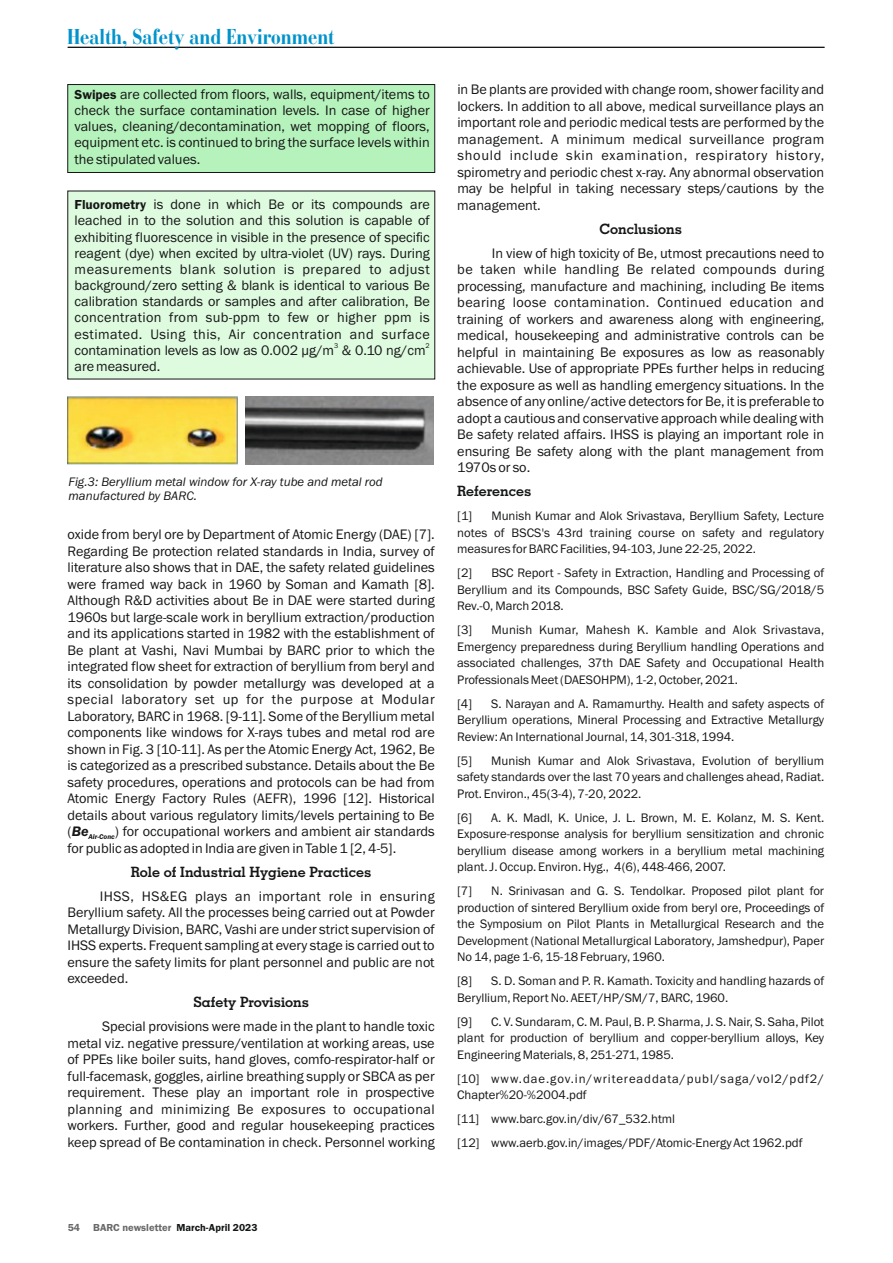
<style>
.page{position:relative;width:893px;height:1263px;background:#fff}
.page>*{position:absolute;margin:0;border:0;box-sizing:border-box;transform-origin:0 0}
.t1{font:700 condensed 22.5px "Bauer Bodoni BT";color:#0093cb}
.t2{font:14.25px/16.5px "Franklin Gothic";color:#151616;text-align:justify}
.t3{font:700 14.25px "Geometric Slab 703 BT";color:#151616}
.t4{font:12.75px/16.5px "Franklin Gothic";color:#151616;text-align:justify}
.t5{font:12.75px/16.5px "Franklin Gothic";letter-spacing:.07em;color:#151616}
.t6{font:italic 12.75px/14.4px "Franklin Gothic";color:#151616}
.t7{font:600 10.5px "Franklin Gothic";color:#686868}
.t8{font:italic 600 7.2px "Franklin Gothic";color:#151616}
.t9{font:7.2px "Franklin Gothic";color:#151616}
.s1{font-weight:600;font-size:13.5px}
.s2{font-weight:600;font-style:italic}
.s3{color:#151616}
</style>
<div class="page">
<div style="left:67px;top:191px;width:368px;height:188px;background:#defadf"></div>
<div style="left:67px;top:84px;width:368px;height:89px;background:#b6f2bc"></div>
<img style="left:68px;top:396px;width:365px;height:69px">
<div style="left:238px;top:396px;width:7px;height:69px;background:#fff"></div>
<svg style="left:67px;top:47px;width:758px;height:1px"></svg>
<h1 class="t1" style="left:68px;top:27px;width:268px">Health, Safety and Environment</h1>
<p class="t2" style="left:74px;top:87px;width:357px"><span class="s1">Swipes</span> are collected from floors, walls, equipment/items to check the surface contamination levels. In case of higher values, cleaning/decontamination, wet mopping of floors, equipment etc. is continued to bring the surface levels within the stipulated values.</p>
<p class="t2" style="left:74px;top:198px;width:357px"><span class="s1">Fluorometry</span> is done in which Be or its compounds are leached in to the solution and this solution is capable of exhibiting fluorescence in visible in the presence of specific reagent (dye) when excited by ultra-violet (UV) rays. During measurements blank solution is prepared to adjust background/zero setting &amp; blank is identical to various Be calibration standards or samples and after calibration, Be concentration from sub-ppm to few or higher ppm is estimated. Using this, Air concentration and surface</p>
<p class="t9" style="left:334px;top:343px;width:6px">3</p>
<p class="t9" style="left:426px;top:343px;width:6px">2</p>
<p class="t2" style="left:74px;top:343px;width:353px">contamination levels as low as 0.002 μg/m &amp; 0.10 ng/cm are measured.</p>
<p class="t6" style="left:69px;top:475px;width:316px">Fig.3: Beryllium metal window for X-ray tube and metal rod manufactured by BARC.</p>
<p class="t2" style="left:67px;top:527px;width:369px">oxide from beryl ore by Department of Atomic Energy (DAE) [7].<br>Regarding Be protection related standards in India, survey of literature also shows that in DAE, the safety related guidelines were framed way back in 1960 by Soman and Kamath [8].<br>Although R&amp;D activities about Be in DAE were started during 1960s but large-scale work in beryllium extraction/production and its applications started in 1982 with the establishment of Be plant at Vashi, Navi Mumbai by BARC prior to which the integrated flow sheet for extraction of beryllium from beryl and its consolidation by powder metallurgy was developed at a special laboratory set up for the purpose at Modular Laboratory, BARC in 1968. [9-11]. Some of the Beryllium metal components like windows for X-rays tubes and metal rod are shown in Fig. 3 [10-11]. As per the Atomic Energy Act, 1962, Be is categorized as a prescribed substance. Details about the Be safety procedures, operations and protocols can be had from Atomic Energy Factory Rules (AEFR), 1996 [12]. Historical details about various regulatory limits/levels pertaining to Be (<span class="s2">Be</span></p>
<p class="t2" style="left:115px;top:824px;width:321px">) for occupational workers and ambient air standards</p>
<p class="t8" style="left:89px;top:834px;width:28px">Air-Conc</p>
<p class="t2" style="left:67px;top:841px;width:330px">for public as adopted in India are given in Table 1 [2, 4-5].</p>
<p class="t3" style="left:131px;top:866px;width:242px">Role of Industrial Hygiene Practices</p>
<p class="t2" style="left:67px;top:889px;width:369px;text-indent:32px">IHSS, HS&amp;EG plays an important role in ensuring Beryllium safety. All the processes being carried out at Powder Metallurgy Division, BARC, Vashi are under strict supervision of IHSS experts. Frequent sampling at every stage is carried out to ensure the safety limits for plant personnel and public are not exceeded.</p>
<p class="t3" style="left:193px;top:996px;width:118px">Safety Provisions</p>
<p class="t2" style="left:67px;top:1019px;width:369px;text-indent:35px">Special provisions were made in the plant to handle toxic metal viz. negative pressure/ventilation at working areas, use of PPEs like boiler suits, hand gloves, comfo-respirator-half or full-facemask, goggles, airline breathing supply or SBCA as per requirement. These play an important role in prospective planning and minimizing Be exposures to occupational workers. Further, good and regular housekeeping practices keep spread of Be contamination in check. Personnel working</p>
<p class="t2" style="left:457px;top:82px;width:368px">in Be plants are provided with change room, shower facility and lockers. In addition to all above, medical surveillance plays an important role and periodic medical tests are performed by the management. A minimum medical surveillance program should include skin examination, respiratory history, spirometry and periodic chest x-ray. Any abnormal observation may be helpful in taking necessary steps/cautions by the management.</p>
<p class="t3" style="left:599px;top:223px;width:84px">Conclusions</p>
<p class="t2" style="left:457px;top:246px;width:368px;text-indent:35px">In view of high toxicity of Be, utmost precautions need to be taken while handling Be related compounds during processing, manufacture and machining, including Be items bearing loose contamination. Continued education and training of workers and awareness along with engineering, medical, housekeeping and administrative controls can be helpful in maintaining Be exposures as low as reasonably achievable. Use of appropriate PPEs further helps in reducing the exposure as well as handling emergency situations. In the absence of any online/active detectors for Be, it is preferable to adopt a cautious and conservative approach while dealing with Be safety related affairs. IHSS is playing an important role in ensuring Be safety along with the plant management from 1970s or so.</p>
<p class="t3" style="left:457px;top:485px;width:76px">References</p>
<p class="t4" style="left:457px;top:509px;width:16px">[1]</p>
<p class="t4" style="left:457px;top:509px;width:368px;text-indent:34px">Munish Kumar and Alok Srivastava, Beryllium Safety, Lecture notes of BSCS's 43rd training course on safety and regulatory measures for BARC Facilities, 94-103, June 22-25, 2022.</p>
<p class="t4" style="left:457px;top:566px;width:16px">[2]</p>
<p class="t4" style="left:457px;top:566px;width:368px;text-indent:34px">BSC Report - Safety in Extraction, Handling and Processing of Beryllium and its Compounds, BSC Safety Guide, BSC/SG/2018/5<br>Rev.-0, March 2018.</p>
<p class="t4" style="left:457px;top:623px;width:16px">[3]</p>
<p class="t4" style="left:457px;top:623px;width:368px;text-indent:34px">Munish Kumar, Mahesh K. Kamble and Alok Srivastava, Emergency preparedness during Beryllium handling Operations and associated challenges, 37th DAE Safety and Occupational Health Professionals Meet (DAESOHPM), 1-2, October, 2021.</p>
<p class="t4" style="left:457px;top:696px;width:16px">[4]</p>
<p class="t4" style="left:457px;top:696px;width:369px;text-indent:34px">S. Narayan and A. Ramamurthy. Health and safety aspects of Beryllium operations, Mineral Processing and Extractive Metallurgy Review: An International Journal, 14, 301-318, 1994.</p>
<p class="t4" style="left:457px;top:753px;width:16px">[5]</p>
<p class="t4" style="left:457px;top:753px;width:368px;text-indent:34px">Munish Kumar and Alok Srivastava, Evolution of beryllium safety standards over the last 70 years and challenges ahead, Radiat.<br>Prot. Environ., 45(3-4), 7-20, 2022.</p>
<p class="t4" style="left:457px;top:810px;width:16px">[6]</p>
<p class="t4" style="left:457px;top:810px;width:368px;text-indent:34px">A. K. Madl, K. Unice, J. L. Brown, M. E. Kolanz, M. S. Kent.<br>Exposure-response analysis for beryllium sensitization and chronic beryllium disease among workers in a beryllium metal machining plant. J. Occup. Environ. Hyg., 4(6), 448-466, 2007.</p>
<p class="t4" style="left:457px;top:884px;width:16px">[7]</p>
<p class="t4" style="left:457px;top:884px;width:368px;text-indent:34px">N. Srinivasan and G. S. Tendolkar. Proposed pilot plant for production of sintered Beryllium oxide from beryl ore, Proceedings of the Symposium on Pilot Plants in Metallurgical Research and the Development (National Metallurgical Laboratory, Jamshedpur), Paper No 14, page 1-6, 15-18 February, 1960.</p>
<p class="t4" style="left:457px;top:974px;width:16px">[8]</p>
<p class="t4" style="left:457px;top:974px;width:368px;text-indent:34px">S. D. Soman and P. R. Kamath. Toxicity and handling hazards of<br>Beryllium, Report No. AEET/HP/SM/7, BARC, 1960.</p>
<p class="t4" style="left:457px;top:1014px;width:16px">[9]</p>
<p class="t4" style="left:457px;top:1014px;width:368px;text-indent:34px">C. V. Sundaram, C. M. Paul, B. P. Sharma, J. S. Nair, S. Saha, Pilot plant for production of beryllium and copper-beryllium alloys, Key Engineering Materials, 8, 251-271, 1985.</p>
<p class="t5" style="left:457px;top:1071px;width:368px">[10] www.dae.gov.in/writereaddata/publ/saga/vol2/pdf2/<br>Chapter%20-%2004.pdf</p>
<p class="t4" style="left:457px;top:1108px;width:347px;line-height:24px">[11] www.barc.gov.in/div/67_532.html<br>[12] www.aerb.gov.in/images/PDF/Atomic-Energy Act 1962.pdf</p>
<p class="t7" style="left:68px;top:1223px;width:191px">54 BARC newsletter <span class="s3">March-April 2023</span></p>
</div>
